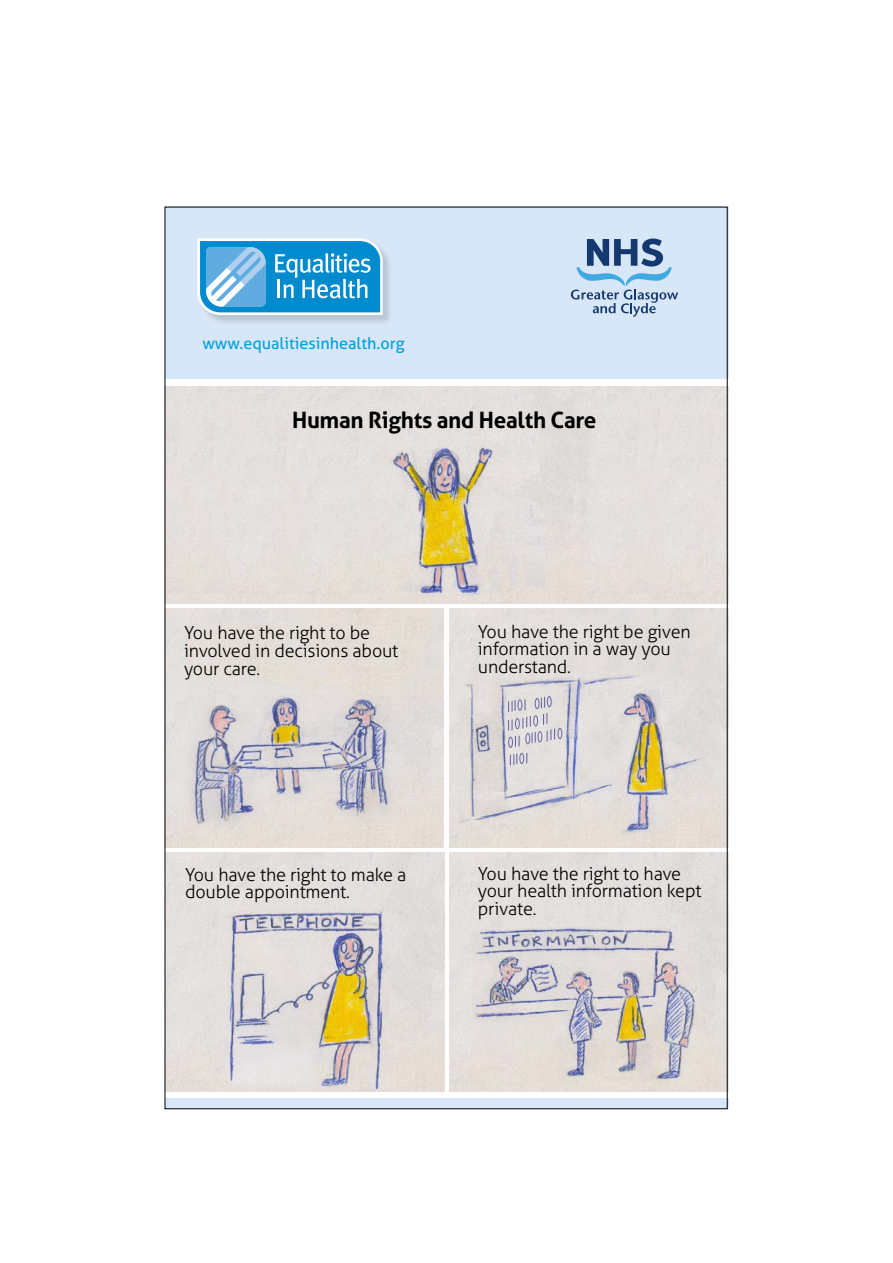
<style>
.page{position:relative;width:893px;height:1263px;background:#fff}
.page>*{position:absolute;margin:0;border:0;box-sizing:border-box;transform-origin:0 0}
.t1{font:700 22.5px "Aller";letter-spacing:-.01em;color:#000}
.t2{font:300 18px/17.7px "Aller";letter-spacing:-.01em;color:#000}
.t3{font:16.2px "Aller";color:#00a1df}
</style>
<div class="page">
<div style="left:165px;top:206px;width:563px;height:173px;background:#d8e7f7"></div>
<div style="left:165px;top:1098px;width:563px;height:11px;background:#d8e7f7"></div>
<div style="left:198px;top:239px;width:195px;height:87px;background:#000;opacity:.15"></div>
<svg style="left:197px;top:238px;width:189px;height:80px;background:#59b0dd"></svg>
<svg style="left:571px;top:238px;width:107px;height:79px"></svg>
<img style="left:167px;top:387px;width:561px;height:217px">
<img style="left:449px;top:852px;width:279px;height:239px">
<img style="left:167px;top:609px;width:277px;height:239px">
<img style="left:167px;top:852px;width:277px;height:239px">
<img style="left:449px;top:608px;width:279px;height:239px">
<svg style="left:510px;top:753px;width:7px;height:12px"></svg>
<svg style="left:508px;top:697px;width:47px;height:50px;background:#d4d1d6"></svg>
<div style="left:517px;top:699px;width:5px;height:12px;border:1px solid #6d6ca9;border-radius:50%"></div>
<div style="left:519px;top:753px;width:5px;height:11px;border:1px solid #6d6ca9;border-radius:50%"></div>
<div style="left:515px;top:718px;width:5px;height:11px;border:1px solid #6d6ca9;border-radius:50%"></div>
<div style="left:508px;top:737px;width:5px;height:11px;border:1px solid #6d6ca9;border-radius:50%"></div>
<div style="left:535px;top:698px;width:5px;height:11px;border:1px solid #6d6ca9;border-radius:50%"></div>
<div style="left:525px;top:733px;width:5px;height:11px;border:1px solid #6d6ca9;border-radius:50%"></div>
<div style="left:533px;top:715px;width:5px;height:11px;border:1px solid #6d6ca9;border-radius:50%"></div>
<div style="left:557px;top:728px;width:5px;height:11px;border:1px solid #6d6ca9;border-radius:50%"></div>
<div style="left:547px;top:696px;width:5px;height:11px;border:1px solid #6d6ca9;border-radius:50%"></div>
<div style="left:537px;top:731px;width:5px;height:11px;border:1px solid #6d6ca9;border-radius:50%"></div>
<p class="t3" style="left:202px;top:334px;width:204px">www.equalitiesinhealth.org</p>
<p class="t1" style="left:292px;top:406px;width:306px">Human Rights and Health Care</p>
<p class="t2" style="left:184px;top:624px;width:216px">You have the right to be involved in decisions about your care.</p>
<p class="t2" style="left:478px;top:622px;width:214px">You have the right be given information in a way you understand.</p>
<p class="t2" style="left:185px;top:865px;width:223px">You have the right to make a double appointment.</p>
<p class="t2" style="left:478px;top:864px;width:225px">You have the right to have your health information kept private.</p>
</div>
